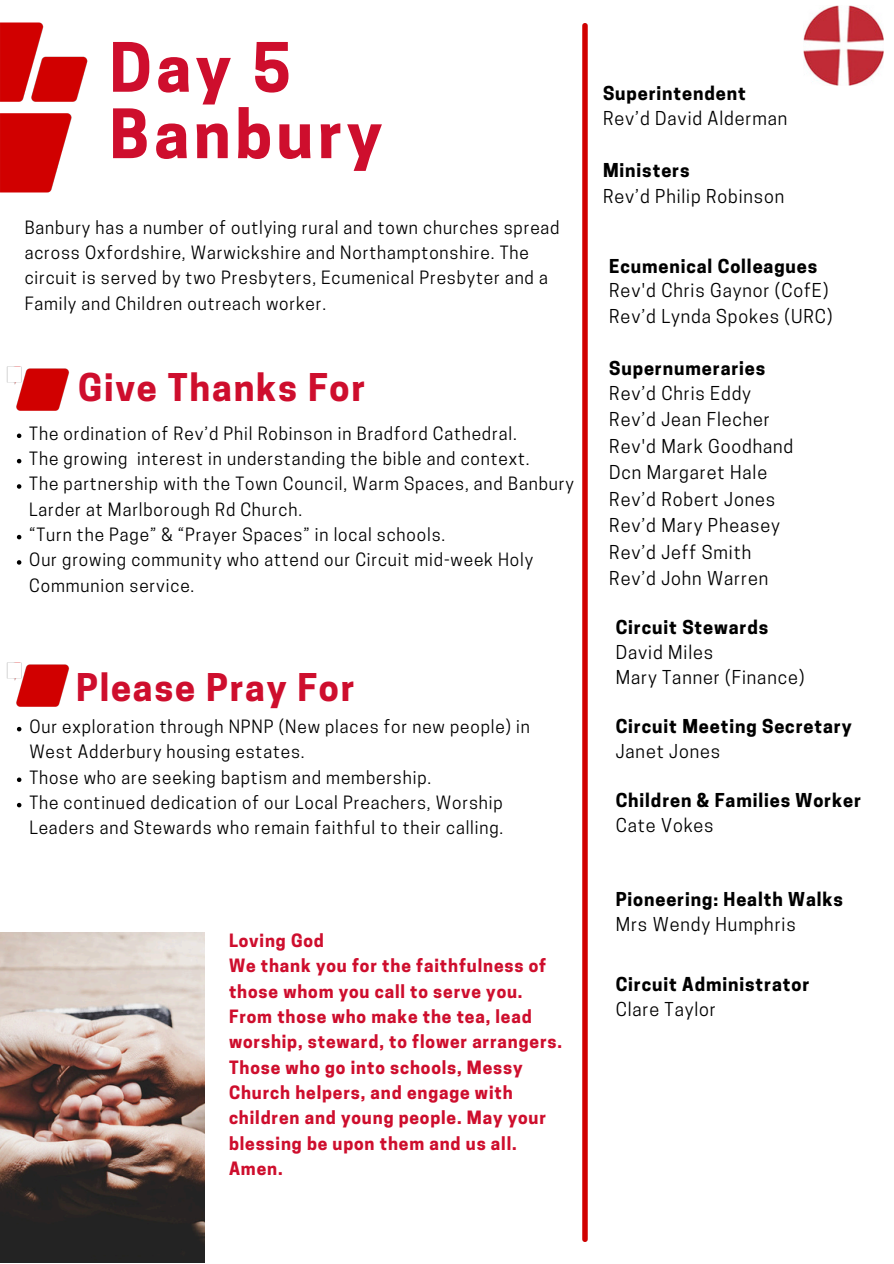
<style>
.page{position:relative;width:894px;height:1264px;background:#fff}
.page>*{position:absolute;margin:0;border:0;box-sizing:border-box;transform-origin:0 0}
.t1{font:700 63.75px/66.3px "Cooper Hewitt";letter-spacing:.07em;color:#ce0e2d}
.t2{font:700 35.85px "Cooper Hewitt";letter-spacing:.05em;color:#ce0e2d}
.t3{font:18px/26.2px "Cooper Hewitt";letter-spacing:.05em;color:#000}
.t4{font:700 18px/24.8px "Cooper Hewitt";letter-spacing:.05em;color:#000}
.t5{font:17.25px/25.3px "Cooper Hewitt";letter-spacing:.05em;color:#000}
.t6{font:700 17.25px/25.3px "Cooper Hewitt";letter-spacing:.05em;color:#ce0e2d}
.s1{font-weight:700}
.s2{font-weight:400}
</style>
<div class="page">
<img style="left:803px;top:5px;width:80px;height:80px">
<img style="left:6px;top:366px;width:64px;height:45px">
<img style="left:6px;top:662px;width:64px;height:45px">
<img style="left:582px;top:24px;width:5px;height:1217px">
<img style="left:0;top:932px;width:205px;height:330px">
<img style="left:0;top:22px;width:88px;height:171px">
<svg style="left:17px;top:727px;width:4px;height:4px"></svg>
<svg style="left:17px;top:777px;width:4px;height:5px"></svg>
<svg style="left:17px;top:802px;width:4px;height:5px"></svg>
<svg style="left:17px;top:433px;width:4px;height:5px"></svg>
<svg style="left:17px;top:459px;width:4px;height:4px"></svg>
<svg style="left:17px;top:484px;width:4px;height:4px"></svg>
<svg style="left:17px;top:535px;width:4px;height:4px"></svg>
<svg style="left:17px;top:560px;width:4px;height:4px"></svg>
<h3 class="t1" style="left:109px;top:43px;width:274px">Day 5<br>Banbury</h3>
<p class="t5" style="left:25px;top:217px;width:536px">Banbury has a number of outlying rural and town churches spread across Oxfordshire, Warwickshire and Northamptonshire. The circuit is served by two Presbyters, Ecumenical Presbyter and a Family and Children outreach worker.</p>
<p class="t2" style="left:78px;top:374px;width:288px">Give Thanks For</p>
<h3 class="t5" style="left:29px;top:423px;width:489px">The ordination of Rev’d Phil Robinson in Bradford Cathedral.</h3>
<h3 class="t5" style="left:29px;top:448px;width:501px">The growing interest in understanding the bible and context.</h3>
<h3 class="t5" style="left:29px;top:473px;width:545px">The partnership with the Town Council, Warm Spaces, and Banbury<br>Larder at Marlborough Rd Church.</h3>
<h3 class="t5" style="left:29px;top:524px;width:417px">“Turn the Page” &amp; “Prayer Spaces” in local schools.</h3>
<p class="t5" style="left:29px;top:549px;width:505px">Our growing community who attend our Circuit mid-week Holy<br>Communion service.</p>
<p class="t2" style="left:76px;top:674px;width:280px">Please Pray For</p>
<h3 class="t5" style="left:29px;top:716px;width:502px">Our exploration through NPNP (New places for new people) in<br>West Adderbury housing estates.</h3>
<h3 class="t5" style="left:29px;top:766px;width:403px">Those who are seeking baptism and membership.</h3>
<h3 class="t5" style="left:29px;top:792px;width:475px">The continued dedication of our Local Preachers, Worship<br>Leaders and Stewards who remain faithful to their calling.</h3>
<p class="t6" style="left:229px;top:930px;width:334px">Loving God<br>We thank you for the faithfulness of those whom you call to serve you.<br>From those who make the tea, lead worship, steward, to flower arrangers.<br>Those who go into schools, Messy<br>Church helpers, and engage with children and young people. May your blessing be upon them and us all.<br>Amen.</p>
<p class="t3" style="left:603px;top:83px;width:186px;line-height:24.8px"><span class="s1">Superintendent<br></span>Rev’d David Alderman</p>
<p class="t3" style="left:603px;top:159px;width:183px;line-height:25.8px"><span class="s1">Ministers<br></span>Rev’d Philip Robinson</p>
<p class="t3" style="left:609px;top:255px;width:225px;line-height:25.3px"><span class="s1">Ecumenical Colleagues<br></span>Rev'd Chris Gaynor (CofE)<br>Rev’d Lynda Spokes (URC)</p>
<p class="t3" style="left:609px;top:357px;width:185px"><span class="s1">Supernumeraries<br></span>Rev’d Chris Eddy<br>Rev’d Jean Flecher<br>Rev'd Mark Goodhand<br>Dcn Margaret Hale<br>Rev’d Robert Jones<br>Rev’d Mary Pheasey<br>Rev’d Jeff Smith<br>Rev’d John Warren</p>
<p class="t3" style="left:615px;top:617px;width:190px;line-height:24.8px"><span class="s1">Circuit Stewards<br></span>David Miles<br>Mary Tanner (Finance)</p>
<h2 class="t4" style="left:615px;top:716px;width:237px">Circuit Meeting Secretary<br><span class="s2">Janet Jones</span></h2>
<p class="t4" style="left:615px;top:789px;width:247px">Children &amp; Families Worker<br><span class="s2">Cate Vokes</span></p>
<p class="t4" style="left:615px;top:888px;width:229px">Pioneering: Health Walks<br><span class="s2">Mrs Wendy Humphris</span></p>
<p class="t4" style="left:615px;top:973px;width:195px">Circuit Administrator<br><span class="s2">Clare Taylor</span></p>
</div>
